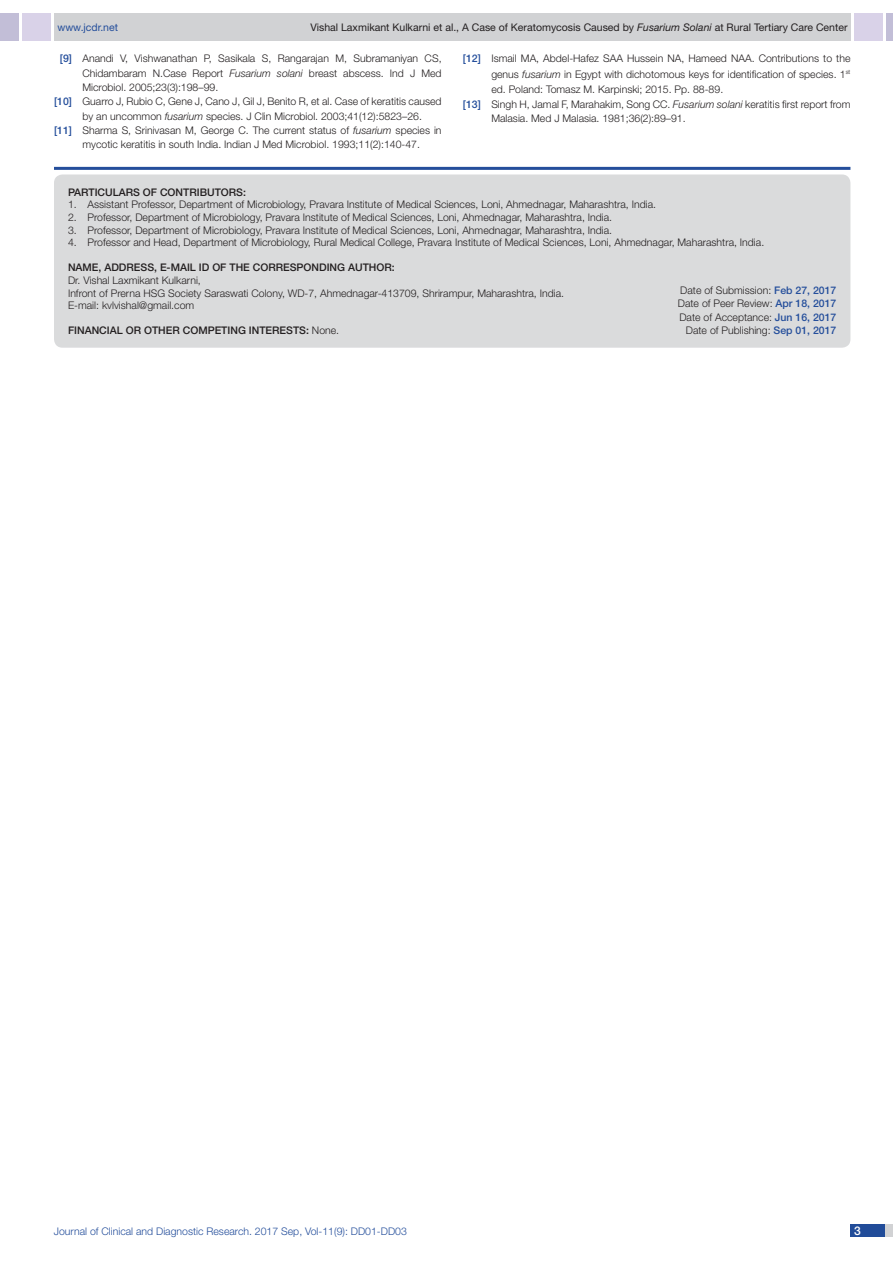
<style>
.page{position:relative;width:893px;height:1263px;background:#fff}
.page>*{position:absolute;margin:0;border:0;box-sizing:border-box;transform-origin:0 0}
.t1{font:500 12px "Helvetica Neue";color:#fff}
.Partic_Contri_Txt{font:300 10.5px "Helvetica Neue";color:#231f20}
.Partic_Contri_Head{font:500 10.5px "Helvetica Neue";color:#231f20}
.t2{font:10.5px "Helvetica Neue";color:#231f20}
.t3{font:300 10.5px "Helvetica Neue";color:#244e9b}
.t4{font:10.5px "Helvetica Neue";color:#244e9b}
.Partic_Contri_Head-2{font:300 10.5px "Helvetica Neue";color:#231f20}
.s1{font-style:italic}
.s2{font-weight:500;color:#244e9b}
.s3{font-weight:500}
</style>
<div class="page">
<div style="left:54px;top:13px;width:796px;height:28px;background:#d1d2d4"></div>
<div style="left:0;top:13px;width:19px;height:28px;background:#c2bed7"></div>
<div style="left:22px;top:13px;width:29px;height:28px;background:#d9d2e8"></div>
<div style="left:886px;top:13px;width:7px;height:28px;background:#c2bed7"></div>
<div style="left:854px;top:13px;width:29px;height:28px;background:#d9d2e8"></div>
<div style="left:850px;top:1224px;width:43px;height:13px;background:#d1d2d4"></div>
<div style="left:850px;top:1224px;width:35px;height:13px;background:#214c99"></div>
<hr style="left:54px;top:167px;width:796px;height:3px;background:#244e9b">
<div style="left:54px;top:174px;width:796px;height:174px;background:#dadbdc;border-radius:9px"></div>
<p class="t4" style="left:57px;top:21px;width:62px">www.jcdr.net</p>
<p class="t2" style="left:311px;top:21px;width:538px">Vishal Laxmikant Kulkarni et al., A Case of Keratomycosis Caused by <span class="s1">Fusarium Solani</span> at Rural Tertiary Care Center</p>
<p class="Partic_Contri_Txt" style="left:60px;top:52px;width:383px"><span class="s2">[9]</span> Anandi V, Vishwanathan P, Sasikala S, Rangarajan M, Subramaniyan CS,</p>
<p class="Partic_Contri_Txt" style="left:82px;top:66px;width:361px">Chidambaram N.Case Report <span class="s1">Fusarium solani</span> breast abscess. Ind J Med</p>
<p class="Partic_Contri_Txt" style="left:82px;top:81px;width:137px">Microbiol. 2005;23(3):198–99.</p>
<p class="Partic_Contri_Txt" style="left:54px;top:95px;width:389px"><span class="s2">[10]</span> Guarro J, Rubio C, Gene J, Cano J, Gil J, Benito R, et al. Case of keratitis caused</p>
<p class="Partic_Contri_Txt" style="left:82px;top:109px;width:341px">by an uncommon <span class="s1">fusarium</span> species. J Clin Microbiol. 2003;41(12):5823–26.</p>
<p class="Partic_Contri_Txt" style="left:54px;top:124px;width:389px"><span class="s2">[11]</span> Sharma S, Srinivasan M, George C. The current status of <span class="s1">fusarium</span> species in</p>
<p class="Partic_Contri_Txt" style="left:82px;top:138px;width:339px">mycotic keratitis in south India. Indian J Med Microbiol. 1993;11(2):140-47.</p>
<p class="Partic_Contri_Txt" style="left:463px;top:52px;width:389px"><span class="s2">[12]</span> Ismail MA, Abdel-Hafez SAA Hussein NA, Hameed NAA. Contributions to the</p>
<p class="Partic_Contri_Txt" style="left:491px;top:67px;width:361px">genus <span class="s1">fusarium</span> in Egypt with dichotomous keys for identification of species. 1<sup>st</sup></p>
<p class="Partic_Contri_Txt" style="left:491px;top:83px;width:233px">ed. Poland: Tomasz M. Karpinski; 2015. Pp. 88-89.</p>
<p class="Partic_Contri_Txt" style="left:463px;top:97px;width:389px"><span class="s2">[13]</span> Singh H, Jamal F, Marahakim, Song CC. <span class="s1">Fusarium solani</span> keratitis first report from</p>
<p class="Partic_Contri_Txt" style="left:491px;top:112px;width:196px">Malasia. Med J Malasia. 1981;36(2):89–91.</p>
<p class="Partic_Contri_Head" style="left:68px;top:186px;width:7px">PARTI</p>
<p class="Partic_Contri_Head" style="left:98px;top:186px;width:16px">CULAR</p>
<p class="Partic_Contri_Head" style="left:133px;top:186px;width:42px">S OF CONTRI</p>
<p class="Partic_Contri_Head" style="left:200px;top:186px;width:16px">BUTOR</p>
<p class="Partic_Contri_Head" style="left:236px;top:186px;width:11px">S:</p>
<p class="Partic_Contri_Txt" style="left:68px;top:198px;width:590px">1. Assistant Professor, Department of Microbiology, Pravara Institute of Medical Sciences, Loni, Ahmednagar, Maharashtra, India.</p>
<p class="Partic_Contri_Txt" style="left:68px;top:211px;width:546px">2. Professor, Department of Microbiology, Pravara Institute of Medical Sciences, Loni, Ahmednagar, Maharashtra, India.</p>
<p class="Partic_Contri_Txt" style="left:68px;top:223px;width:546px">3. Professor, Department of Microbiology, Pravara Institute of Medical Sciences, Loni, Ahmednagar, Maharashtra, India.</p>
<p class="Partic_Contri_Txt" style="left:68px;top:236px;width:698px">4. Professor and Head, Department of Microbiology, Rural Medical College, Pravara Institute of Medical Sciences, Loni, Ahmednagar, Maharashtra, India.</p>
<p class="Partic_Contri_Head" style="left:68px;top:261px;width:45px">NAME, ADDRE</p>
<p class="Partic_Contri_Head" style="left:141px;top:261px;width:46px">SS, E-MAIL</p>
<p class="Partic_Contri_Head" style="left:199px;top:261px;width:39px">ID OF THE</p>
<p class="Partic_Contri_Head" style="left:253px;top:261px;width:16px">CORRE</p>
<p class="Partic_Contri_Head" style="left:290px;top:261px;width:15px">SPONDING</p>
<p class="Partic_Contri_Head" style="left:348px;top:261px;width:9px">AUTHOR</p>
<p class="Partic_Contri_Head" style="left:392px;top:261px;width:4px">:</p>
<p class="Partic_Contri_Txt" style="left:68px;top:274px;width:134px">Dr. Vishal Laxmikant Kulkarni,</p>
<p class="Partic_Contri_Txt" style="left:68px;top:286px;width:498px">Infront of Prerna HSG Society Saraswati Colony, WD-7, Ahmednagar-413709, Shrirampur, Maharashtra, India.</p>
<p class="Partic_Contri_Txt" style="left:68px;top:299px;width:128px">E-mail: kvlvishal@gmail.com</p>
<p class="Partic_Contri_Head" style="left:68px;top:324px;width:85px">Financial OR OTHER</p>
<p class="Partic_Contri_Head" style="left:183px;top:324px;width:33px">COMPETING</p>
<p class="Partic_Contri_Head" style="left:249px;top:324px;width:8px">INTERE</p>
<p class="Partic_Contri_Head-2" style="left:286px;top:324px;width:54px"><span class="s3">STS:</span> None.</p>
<p class="Partic_Contri_Txt" style="left:680px;top:284px;width:158px">Date of Submission: <span class="s2">Feb 27, 2017</span></p>
<p class="Partic_Contri_Txt" style="left:678px;top:297px;width:160px">Date of Peer Review: <span class="s2">Apr 18, 2017</span></p>
<p class="Partic_Contri_Txt" style="left:679px;top:311px;width:158px">Date of Acceptance: <span class="s2">Jun 16, 2017</span></p>
<p class="Partic_Contri_Txt" style="left:686px;top:324px;width:152px">Date of Publishing: <span class="s2">Sep 01, 2017</span></p>
<p class="t3" style="left:54px;top:1225px;width:355px">Journal of Clinical and Diagnostic Research. 2017 Sep, Vol-11(9): DD01-DD03</p>
<p class="t1" style="left:854px;top:1223px;width:8px">3</p>
</div>
